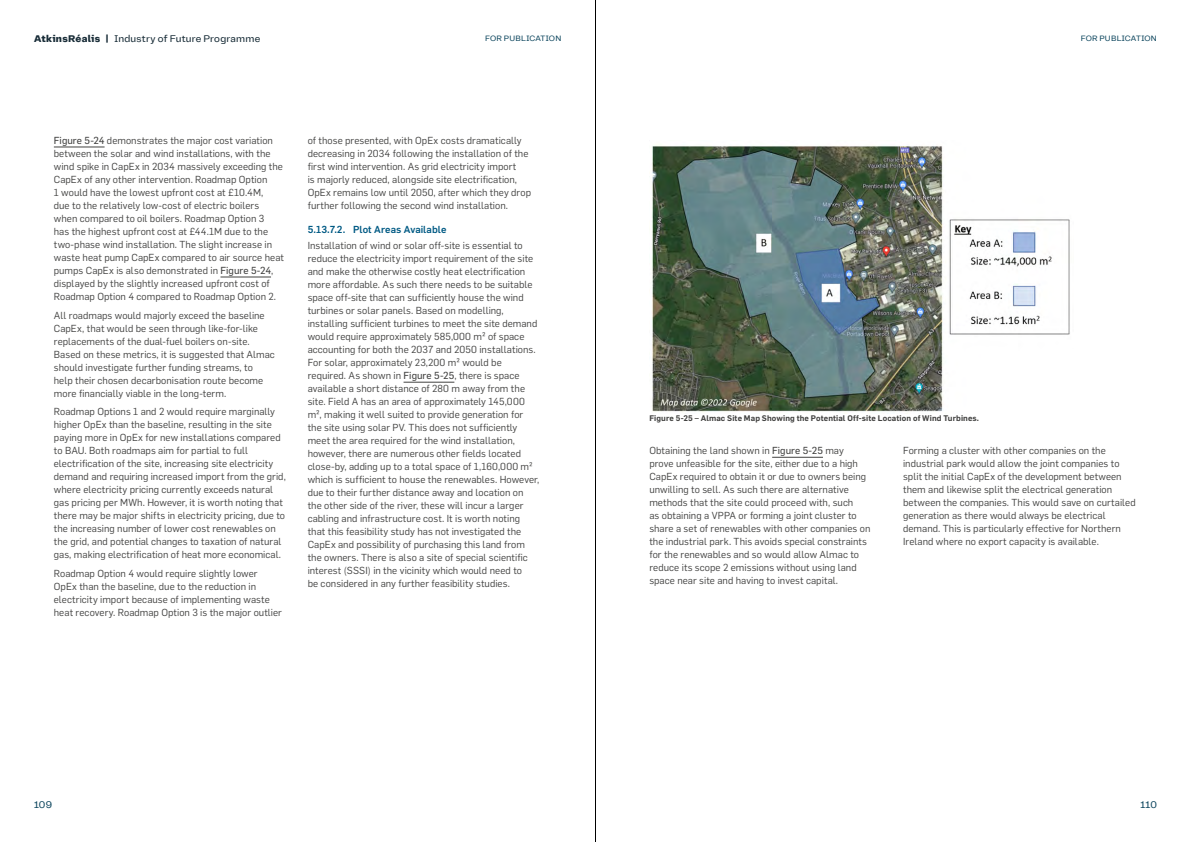
<style>
.page{position:relative;width:1191px;height:842px;background:#fff}
.page>*{position:absolute;margin:0;border:0;box-sizing:border-box;transform-origin:0 0}
.Body_-_P{font:10px/13px "Flama";letter-spacing:.005em;color:#424241}
.t1{font:10px "Bienvenue";letter-spacing:.02em;color:#192d38}
.NUM_Paragraph_Sub-heading_-_H5{font:500 10px "Flama";letter-spacing:.01em;color:#005a84}
.t2{font:10px "Bienvenue";letter-spacing:.025em;color:#0c455d}
.Figure_Captions_-_P{font:600 8px "Flama";letter-spacing:.015em;color:#424241}
.t3{font:8px "Bienvenue";letter-spacing:.035em;color:#0c455d}
.s1{font-weight:700}
.s2{font-family:"Flama Basic"}
</style>
<div class="page">
<hr style="left:595px;top:0;width:1px;height:842px;background:#000">
<hr style="left:54px;top:147px;width:51px;height:1px;background:#424241">
<hr style="left:220px;top:277px;width:51px;height:1px;background:#424241">
<hr style="left:403px;top:382px;width:51px;height:1px;background:#424241">
<img style="left:652px;top:146px;width:418px;height:266px">
<hr style="left:772px;top:457px;width:51px;height:1px;background:#424241">
<p class="t1" style="left:34px;top:31px;width:228px"><span class="s1">AtkinsRéalis |</span> Industry of Future Programme</p>
<p class="t3" style="left:1080px;top:33px;width:78px">FOR PUBLICATION</p>
<p class="t3" style="left:485px;top:33px;width:78px">FOR PUBLICATION</p>
<p class="Body_-_P" style="left:54px;top:133px;width:232px"><span class="s2">Figure 5‑24</span> demonstrates the major cost variation between the solar and wind installations, with the wind spike in CapEx in 2034 massively exceeding the CapEx of any other intervention. Roadmap Option<br>1 would have the lowest upfront cost at £10.4M,<br>due to the relatively low‑cost of electric boilers when compared to oil boilers. Roadmap Option 3<br>has the highest upfront cost at £44.1M due to the two‑phase wind installation. The slight increase in waste heat pump CapEx compared to air source heat pumps CapEx is also demonstrated in <span class="s2">Figure 5‑24</span>, displayed by the slightly increased upfront cost of Roadmap Option 4 compared to Roadmap Option 2.</p>
<p class="Body_-_P" style="left:54px;top:308px;width:222px">All roadmaps would majorly exceed the baseline CapEx, that would be seen through like‑for‑like replacements of the dual‑fuel boilers on‑site.<br>Based on these metrics, it is suggested that Almac should investigate further funding streams, to<br>help their chosen decarbonisation route become more financially viable in the long‑term.</p>
<p class="Body_-_P" style="left:54px;top:405px;width:233px">Roadmap Options 1 and 2 would require marginally higher OpEx than the baseline, resulting in the site paying more in OpEx for new installations compared to BAU. Both roadmaps aim for partial to full electrification of the site, increasing site electricity demand and requiring increased import from the grid, where electricity pricing currently exceeds natural gas pricing per MWh. However, it is worth noting that there may be major shifts in electricity pricing, due to the increasing number of lower cost renewables on the grid, and potential changes to taxation of natural gas, making electrification of heat more economical.</p>
<p class="Body_-_P" style="left:54px;top:566px;width:230px">Roadmap Option 4 would require slightly lower OpEx than the baseline, due to the reduction in electricity import because of implementing waste heat recovery. Roadmap Option 3 is the major outlier</p>
<p class="Body_-_P" style="left:308px;top:133px;width:225px">of those presented, with OpEx costs dramatically decreasing in 2034 following the installation of the first wind intervention. As grid electricity import<br>is majorly reduced, alongside site electrification, OpEx remains low until 2050, after which they drop further following the second wind installation.</p>
<h5 class="NUM_Paragraph_Sub-heading_-_H5" style="left:308px;top:223px;width:140px">5.13.7.2. Plot Areas Available</h5>
<p class="Body_-_P" style="left:308px;top:238px;width:233px">Installation of wind or solar off‑site is essential to reduce the electricity import requirement of the site and make the otherwise costly heat electrification more affordable. As such there needs to be suitable space off‑site that can sufficiently house the wind turbines or solar panels. Based on modelling, installing sufficient turbines to meet the site demand would require approximately 585,000 m² of space accounting for both the 2037 and 2050 installations.<br>For solar, approximately 23,200 m² would be required. As shown in <span class="s2">Figure 5‑25</span>, there is space available a short distance of 280 m away from the site. Field A has an area of approximately 145,000 m², making it well suited to provide generation for the site using solar PV. This does not sufficiently meet the area required for the wind installation, however, there are numerous other fields located close‑by, adding up to a total space of 1,160,000 m² which is sufficient to house the renewables. However, due to their further distance away and location on the other side of the river, these will incur a larger cabling and infrastructure cost. It is worth noting that this feasibility study has not investigated the CapEx and possibility of purchasing this land from the owners. There is also a site of special scientific interest (SSSI) in the vicinity which would need to<br>be considered in any further feasibility studies.</p>
<p class="t2" style="left:34px;top:798px;width:20px">109</p>
<p class="Figure_Captions_-_P" style="left:649px;top:413px;width:331px">Figure 5‑25 – Almac Site Map Showing the Potential Off‑site Location of Wind Turbines.</p>
<p class="Body_-_P" style="left:649px;top:444px;width:222px">Obtaining the land shown in <span class="s2">Figure 5‑25</span> may prove unfeasible for the site, either due to a high CapEx required to obtain it or due to owners being unwilling to sell. As such there are alternative methods that the site could proceed with, such<br>as obtaining a VPPA or forming a joint cluster to share a set of renewables with other companies on the industrial park. This avoids special constraints for the renewables and so would allow Almac to reduce its scope 2 emissions without using land space near site and having to invest capital.</p>
<p class="Body_-_P" style="left:903px;top:444px;width:234px">Forming a cluster with other companies on the industrial park would allow the joint companies to split the initial CapEx of the development between them and likewise split the electrical generation between the companies. This would save on curtailed generation as there would always be electrical demand. This is particularly effective for Northern Ireland where no export capacity is available.</p>
<p class="t2" style="left:1140px;top:798px;width:18px">110</p>
</div>
